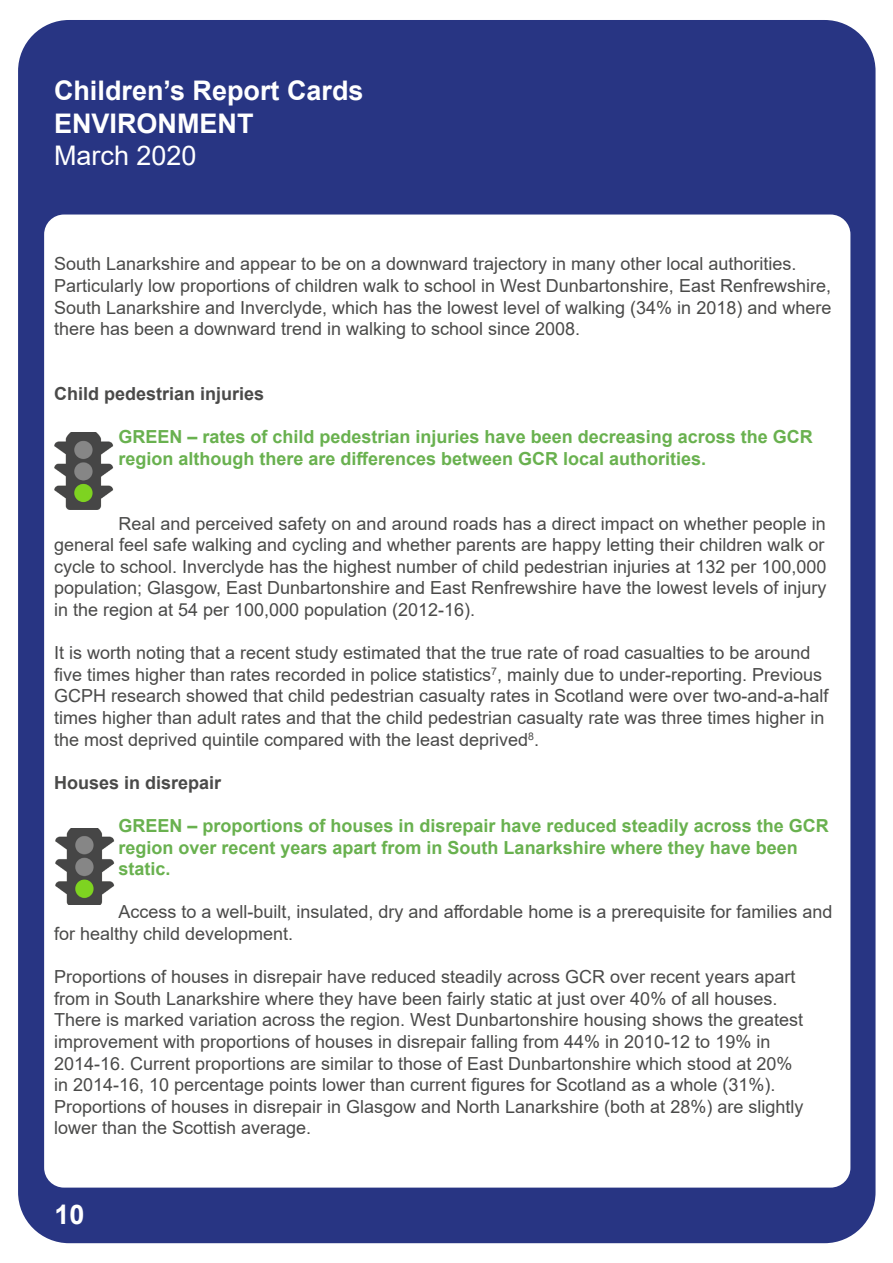
<style>
.page{position:relative;width:893px;height:1263px;background:#fff}
.page>*{position:absolute;margin:0;border:0;box-sizing:border-box;transform-origin:0 0}
.t1{font:700 27px/32.4px "Arial";color:#fff}
.t2{font:27px "Arial";color:#fff}
.t3{font:18px/21.6px "Arial";color:#4a4a49}
.t4{font:700 18px/21.6px "Arial";color:#69b14f}
.t5{font:700 18px "Arial";color:#4a4a49}
</style>
<div class="page">
<div style="left:18px;top:20px;width:857px;height:1223px;background:#283583;border-radius:51px"></div>
<div style="left:44px;top:215px;width:806px;height:972px;background:#fff;border-radius:20px"></div>
<img style="left:54px;top:433px;width:60px;height:76px">
<img style="left:55px;top:828px;width:60px;height:77px">
<h1 class="t1" style="left:54px;top:75px;width:311px">Children’s Report Cards<br>ENVIRONMENT</h1>
<h1 class="t2" style="left:54px;top:137px;width:144px">March 2020</h1>
<p class="t3" style="left:54px;top:253px;width:779px">South Lanarkshire and appear to be on a downward trajectory in many other local authorities.<br>Particularly low proportions of children walk to school in West Dunbartonshire, East Renfrewshire, South Lanarkshire and Inverclyde, which has the lowest level of walking (34% in 2018) and where there has been a downward trend in walking to school since 2008.</p>
<p class="t5" style="left:54px;top:381px;width:212px">Child pedestrian injuries</p>
<p class="t4" style="left:118px;top:426px;width:696px">GREEN – rates of child pedestrian injuries have been decreasing across the GCR region although there are differences between GCR local authorities.</p>
<p class="t3" style="left:54px;top:512px;width:774px;text-align:justify;text-indent:64px">Real and perceived safety on and around roads has a direct impact on whether people in general feel safe walking and cycling and whether parents are happy letting their children walk or cycle to school. Inverclyde has the highest number of child pedestrian injuries at 132 per 100,000 population; Glasgow, East Dunbartonshire and East Renfrewshire have the lowest levels of injury in the region at 54 per 100,000 population (2012-16).</p>
<p class="t3" style="left:54px;top:642px;width:776px">It is worth noting that a recent study estimated that the true rate of road casualties to be around five times higher than rates recorded in police statistics<sup>7</sup>, mainly due to under-reporting. Previous GCPH research showed that child pedestrian casualty rates in Scotland were over two-and-a-half times higher than adult rates and that the child pedestrian casualty rate was three times higher in the most deprived quintile compared with the least deprived<sup>8</sup>.</p>
<p class="t5" style="left:54px;top:770px;width:169px">Houses in disrepair</p>
<p class="t4" style="left:119px;top:815px;width:712px">GREEN – proportions of houses in disrepair have reduced steadily across the GCR region over recent years apart from in South Lanarkshire where they have been static.</p>
<p class="t3" style="left:54px;top:901px;width:780px;text-indent:64px">Access to a well-built, insulated, dry and affordable home is a prerequisite for families and for healthy child development.</p>
<p class="t3" style="left:54px;top:966px;width:751px">Proportions of houses in disrepair have reduced steadily across GCR over recent years apart from in South Lanarkshire where they have been fairly static at just over 40% of all houses.<br>There is marked variation across the region. West Dunbartonshire housing shows the greatest improvement with proportions of houses in disrepair falling from 44% in 2010-12 to 19% in 2014-16. Current proportions are similar to those of East Dunbartonshire which stood at 20% in 2014-16, 10 percentage points lower than current figures for Scotland as a whole (31%).<br>Proportions of houses in disrepair in Glasgow and North Lanarkshire (both at 28%) are slightly lower than the Scottish average.</p>
<h1 class="t1" style="left:55px;top:1199px;width:32px">10</h1>
</div>
